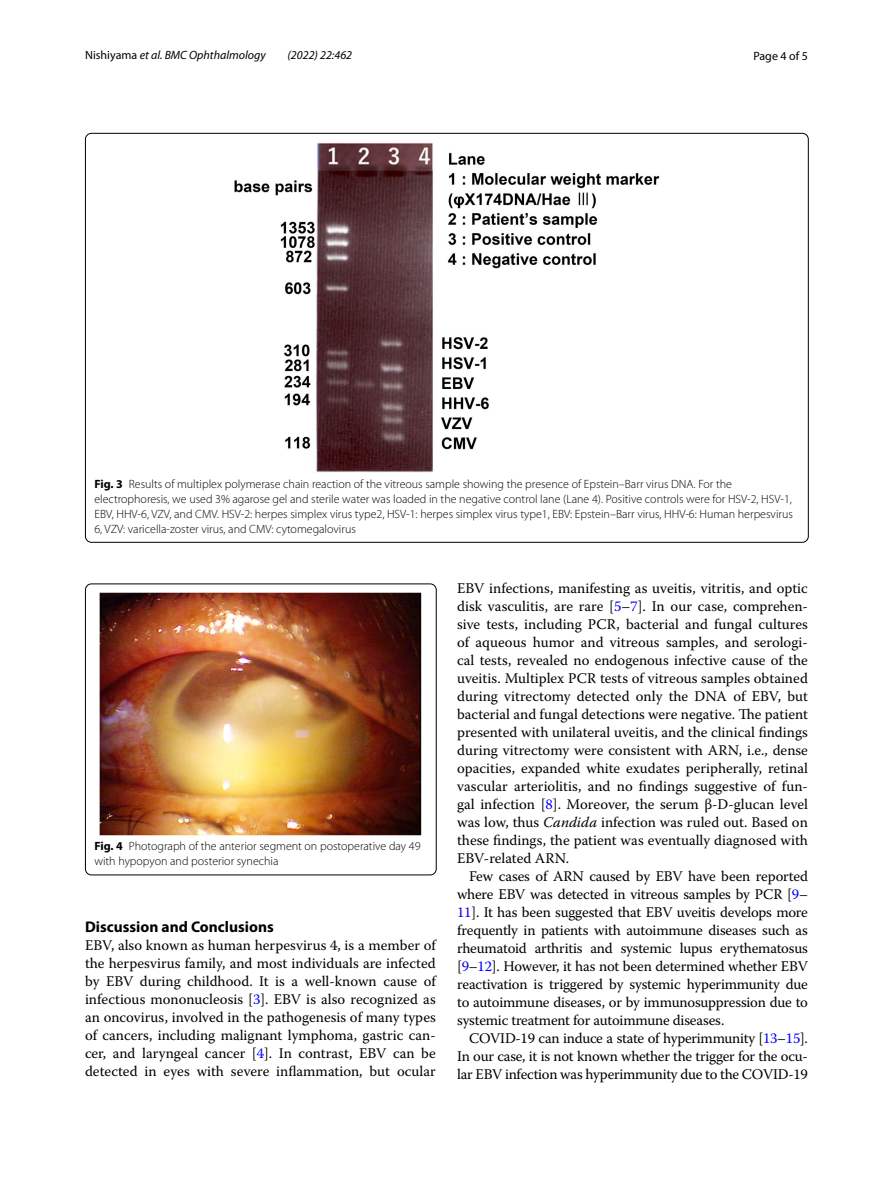
<style>
.page{position:relative;width:893px;height:1187px;background:#fff}
.page>*{position:absolute;margin:0;border:0;box-sizing:border-box;transform-origin:0 0}
.t1{font:700 15.45px "Myriad Pro";color:#000}
.t2{font:14.7px/18px "Warnock Pro";letter-spacing:-.005em;color:#000;text-align:justify}
.t3{font:300 12px/15px "Myriad Pro";color:#000}
.t4{font:italic 12px "Myriad Pro";color:#000}
.t5{font:12px "Myriad Pro";color:#000}
.s1{font-style:normal}
.s2{font-weight:700}
.s3{color:#00f}
.s4{font-style:italic}
</style>
<div class="page">
<img style="left:234px;top:143px;width:425px;height:330px">
<img style="left:100px;top:593px;width:322px;height:242px">
<div style="left:85px;top:583px;width:351px;height:292px;border:1px solid #000;border-radius:6px"></div>
<p class="t4" style="left:85px;top:48px;width:182px"><span class="s1">Nishiyama</span> et al. BMC Ophthalmology</p>
<p class="t4" style="left:288px;top:48px;width:66px">(2022) 22:462</p>
<p class="t5" style="left:753px;top:48px;width:56px">Page 4 of 5</p>
<p class="t3" style="left:94px;top:476px;width:700px"><span class="s2">Fig. 3</span> Results of multiplex polymerase chain reaction of the vitreous sample showing the presence of Epstein–Barr virus DNA. For the electrophoresis, we used 3% agarose gel and sterile water was loaded in the negative control lane (Lane 4). Positive controls were for HSV-2, HSV-1, EBV, HHV-6, VZV, and CMV. HSV-2: herpes simplex virus type2, HSV-1: herpes simplex virus type1, EBV: Epstein–Barr virus, HHV-6: Human herpesvirus 6, VZV: varicella-zoster virus, and CMV: cytomegalovirus</p>
<p class="t3" style="left:94px;top:839px;width:328px"><span class="s2">Fig. 4</span> Photograph of the anterior segment on postoperative day 49 with hypopyon and posterior synechia</p>
<p class="t1" style="left:85px;top:916px;width:190px">Discussion and Conclusions</p>
<p class="t2" style="left:85px;top:935px;width:352px">EBV, also known as human herpesvirus 4, is a member of the herpesvirus family, and most individuals are infected by EBV during childhood. It is a well-known cause of infectious mononucleosis [<span class="s3">3</span>]. EBV is also recognized as an oncovirus, involved in the pathogenesis of many types of cancers, including malignant lymphoma, gastric can&shy;cer, and laryngeal cancer [<span class="s3">4</span>]. In contrast, EBV can be detected in eyes with severe inflammation, but ocular</p>
<p class="t2" style="left:457px;top:579px;width:352px">EBV infections, manifesting as uveitis, vitritis, and optic disk vasculitis, are rare [<span class="s3">5</span>–<span class="s3">7</span>]. In our case, comprehen&shy;sive tests, including PCR, bacterial and fungal cultures of aqueous humor and vitreous samples, and serologi&shy;cal tests, revealed no endogenous infective cause of the uveitis. Multiplex PCR tests of vitreous samples obtained during vitrectomy detected only the DNA of EBV, but bacterial and fungal detections were negative. The patient presented with unilateral uveitis, and the clinical findings during vitrectomy were consistent with ARN, i.e., dense opacities, expanded white exudates peripherally, retinal vascular arteriolitis, and no findings suggestive of fun&shy;gal infection [<span class="s3">8</span>]. Moreover, the serum β-D-glucan level was low, thus <span class="s4">Candida</span> infection was ruled out. Based on these findings, the patient was eventually diagnosed with EBV-related ARN.</p>
<p class="t2" style="left:457px;top:867px;width:352px;text-indent:12px">Few cases of ARN caused by EBV have been reported where EBV was detected in vitreous samples by PCR [<span class="s3">9</span>– <span class="s3">11</span>]. It has been suggested that EBV uveitis develops more frequently in patients with autoimmune diseases such as rheumatoid arthritis and systemic lupus erythematosus [<span class="s3">9</span>–<span class="s3">12</span>]. However, it has not been determined whether EBV reactivation is triggered by systemic hyperimmunity due to autoimmune diseases, or by immunosuppression due to systemic treatment for autoimmune diseases.</p>
<p class="t2" style="left:457px;top:1029px;width:352px;text-indent:12px">COVID-19 can induce a state of hyperimmunity [<span class="s3">13</span>–<span class="s3">15</span>].<br>In our case, it is not known whether the trigger for the ocu&shy;lar EBV infection was hyperimmunity due to the COVID-19</p>
</div>
